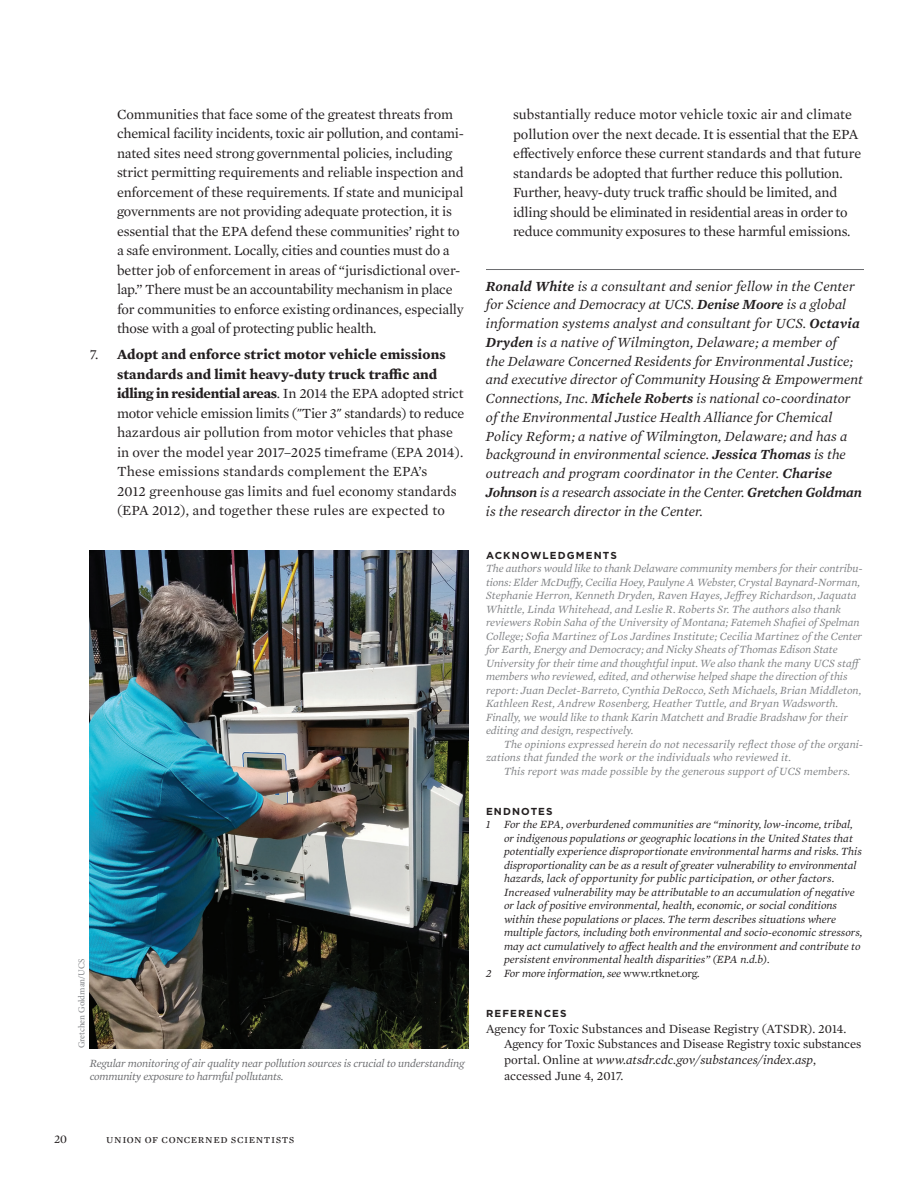
<style>
.page{position:relative;width:918px;height:1188px;background:#fff}
.page>*{position:absolute;margin:0;border:0;box-sizing:border-box;transform-origin:0 0}
.t1{font:14.25px/19.5px "Mercury Text G1";letter-spacing:-.01em;color:#231f20}
.t2{font:italic 14.25px/18.8px "Mercury Text G1";color:#231f20}
.t3{font:12.75px/15.8px "Mercury Text G1";letter-spacing:-.005em;color:#231f20}
.t4{font:12px "Mercury Text G1";letter-spacing:.045em;color:#231f20}
.t5{font:italic 11.25px/13.5px "Mercury Text G1";color:#808285}
.t6{font:italic 11.25px "Mercury Text G1";color:#231f20}
.t7{font:italic 11.25px/13.5px "Mercury Text G1";letter-spacing:-.015em;color:#6c6d70}
.t8{font:700 10.2px "Gotham";letter-spacing:.11em;color:#231f20}
.t9{font:9px "Minion Pro";letter-spacing:-.005em;color:#808285}
.s1{font-weight:700}
.s2{font-weight:600}
.s3{font-style:normal}
.s4{font-style:italic}
</style>
<div class="page">
<hr style="left:486px;top:269px;width:378px;height:1px;background:#6c6d70">
<img style="left:90px;top:551px;width:378px;height:498px">
<p class="t1" style="left:117px;top:103px;width:348px">Communities that face some of the greatest threats from chemical facility incidents, toxic air pollution, and contami&shy;nated sites need strong governmental policies, including strict permitting requirements and reliable inspection and enforcement of these requirements. If state and municipal governments are not providing adequate protection, it is essential that the EPA defend these communities’ right to a safe environment. Locally, cities and counties must do a better job of enforcement in areas of “jurisdictional over&shy;lap.” There must be an accountability mechanism in place for communities to enforce existing ordinances, especially those with a goal of protecting public health.</p>
<p class="t1" style="left:117px;top:344px;width:349px;text-indent:-27px">7. <span class="s1">Adopt and enforce strict motor vehicle emissions standards and limit heavy-duty truck traffic and idling in residential areas</span>. In 2014 the EPA adopted strict motor vehicle emission limits ("Tier 3" standards) to reduce hazardous air pollution from motor vehicles that phase in over the model year 2017–2025 timeframe (EPA 2014).<br>These emissions standards complement the EPA’s<br>2012 greenhouse gas limits and fuel economy standards (EPA 2012), and together these rules are expected to</p>
<p class="t9" style="left:75px;top:1048px;width:91px;rotate:-90deg">Gretchen Goldman/UCS</p>
<p class="t7" style="left:90px;top:1056px;width:376px">Regular monitoring of air quality near pollution sources is crucial to understanding community exposure to harmful pollutants.</p>
<p class="t1" style="left:513px;top:104px;width:350px">substantially reduce motor vehicle toxic air and climate pollution over the next decade. It is essential that the EPA effectively enforce these current standards and that future standards be adopted that further reduce this pollution.<br>Further, heavy-duty truck traffic should be limited, and idling should be eliminated in residential areas in order to reduce community exposures to these harmful emissions.</p>
<p class="t2" style="left:486px;top:276px;width:379px"><span class="s2">Ronald White</span> is a consultant and senior fellow in the Center for Science and Democracy at UCS. <span class="s2">Denise Moore</span> is a global information systems analyst and consultant for UCS. <span class="s2">Octavia Dryden</span> is a native of Wilmington, Delaware; a member of<br>the Delaware Concerned Residents for Environmental Justice; and executive director of Community Housing &amp; Empowerment Connections, Inc. <span class="s2">Michele Roberts</span> is national co-coordinator of the Environmental Justice Health Alliance for Chemical Policy Reform; a native of Wilmington, Delaware; and has a background in environmental science. <span class="s2">Jessica Thomas</span> is the outreach and program coordinator in the Center. <span class="s2">Charise Johnson</span> is a research associate in the Center. <span class="s2">Gretchen Goldman </span>is the research director in the Center.</p>
<p class="t8" style="left:486px;top:548px;width:133px">ACKNOWLEDGMENTS</p>
<p class="t5" style="left:486px;top:561px;width:378px">The authors would like to thank Delaware community members for their contribu&shy;tions: Elder McDuffy, Cecilia Hoey, Paulyne A Webster, Crystal Baynard-Norman, Stephanie Herron, Kenneth Dryden, Raven Hayes, Jeffrey Richardson, Jaquata Whittle, Linda Whitehead, and Leslie R. Roberts Sr. The authors also thank reviewers Robin Saha of the University of Montana; Fatemeh Shafiei of Spelman College; Sofia Martinez of Los Jardines Institute; Cecilia Martinez of the Center for Earth, Energy and Democracy; and Nicky Sheats of Thomas Edison State University for their time and thoughtful input. We also thank the many UCS staff members who reviewed, edited, and otherwise helped shape the direction of this report: Juan Declet-Barreto, Cynthia DeRocco, Seth Michaels, Brian Middleton, Kathleen Rest, Andrew Rosenberg, Heather Tuttle, and Bryan Wadsworth.<br>Finally, we would like to thank Karin Matchett and Bradie Bradshaw for their editing and design, respectively.</p>
<p class="t5" style="left:486px;top:737px;width:379px;text-indent:18px">The opinions expressed herein do not necessarily reflect those of the organi&shy;zations that funded the work or the individuals who reviewed it.</p>
<p class="t5" style="left:504px;top:764px;width:348px">This report was made possible by the generous support of UCS members.</p>
<p class="t8" style="left:486px;top:804px;width:68px">ENDNOTES</p>
<p class="t6" style="left:486px;top:816px;width:368px">1 For the EPA, overburdened communities are “minority, low-income, tribal,</p>
<p class="t6" style="left:504px;top:830px;width:350px">or indigenous populations or geographic locations in the United States that</p>
<p class="t6" style="left:504px;top:843px;width:359px">potentially experience disproportionate environmental harms and risks. This</p>
<p class="t6" style="left:504px;top:857px;width:354px">disproportionality can be as a result of greater vulnerability to environmental</p>
<p class="t6" style="left:504px;top:870px;width:332px">hazards, lack of opportunity for public participation, or other factors.</p>
<p class="t6" style="left:504px;top:884px;width:352px">Increased vulnerability may be attributable to an accumulation of negative</p>
<p class="t6" style="left:504px;top:897px;width:335px">or lack of positive environmental, health, economic, or social conditions</p>
<p class="t6" style="left:504px;top:911px;width:334px">within these populations or places. The term describes situations where</p>
<p class="t6" style="left:504px;top:924px;width:360px">multiple factors, including both environmental and socio-economic stressors,</p>
<p class="t6" style="left:504px;top:938px;width:358px">may act cumulatively to affect health and the environment and contribute to</p>
<p class="t6" style="left:504px;top:951px;width:267px">persistent environmental health disparities” (EPA n.d.b).</p>
<p class="t6" style="left:486px;top:965px;width:215px">2 For more information, see <span class="s3">www.rtknet.org</span>.</p>
<p class="t8" style="left:486px;top:1007px;width:82px">REFERENCES</p>
<p class="t3" style="left:504px;top:1020px;width:359px;text-indent:-18px">Agency for Toxic Substances and Disease Registry (ATSDR). 2014.<br>Agency for Toxic Substances and Disease Registry toxic substances portal. Online at <span class="s4">www.atsdr.cdc.gov/substances/index.asp</span>, accessed June 4, 2017.</p>
<p class="t4" style="left:54px;top:1130px;width:15px">20</p>
<p class="t4" style="left:106px;top:1130px;width:190px">union of concerned scientists</p>
</div>
